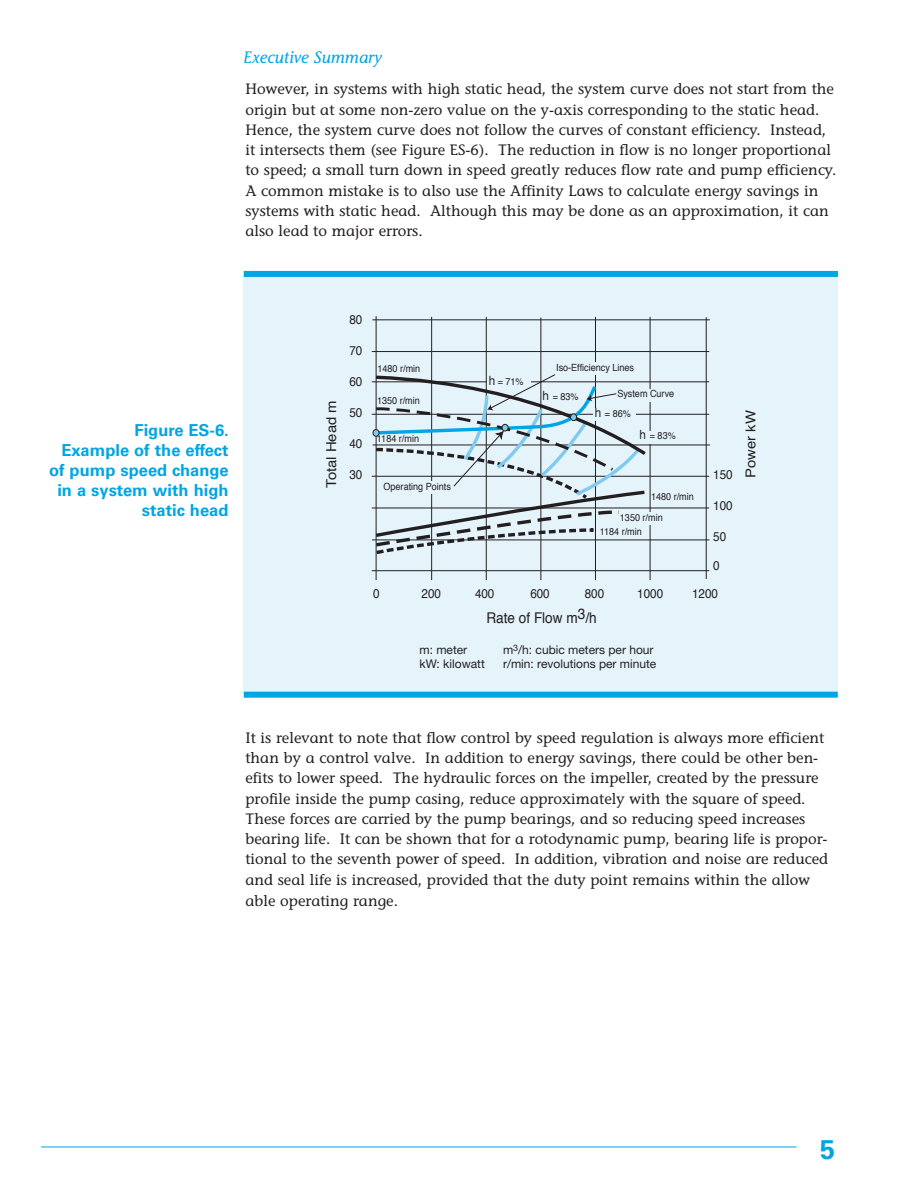
<style>
.page{position:relative;width:918px;height:1188px;background:#fff}
.page>*{position:absolute;margin:0;border:0;box-sizing:border-box;transform-origin:0 0}
.t1{font:700 27px "Univers";color:#00a5e3}
.t2{font:700 16.5px/20px "Univers";color:#00a5e3;text-align:right}
.t3{font:italic 16.5px "Stone Informal";color:#00a5e3}
.heading_2_First_Level_Head__Firs{font:15px/20.2px "Stone Informal";color:#231f20}
.t4{font:14.85px "Helvetica";color:#231f20;scale:.92 1}
.t5{font:13.65px "Helvetica";color:#231f20;scale:1.09 1}
.t6{font:12.75px "Helvetica";color:#231f20;scale:.92 1}
.t7{font:12px "Helvetica Neue";color:#231f20}
.t8{font:9.9px "Helvetica";color:#231f20;scale:.92 1}
.s1{font-family:"Helvetica Neue";font-size:12.75px}
</style>
<div class="page">
<hr style="left:41px;top:1147px;width:755px;height:1px;background:#00a5e3">
<div style="left:244px;top:277px;width:594px;height:416px;background:#e5f3fb"></div>
<svg style="left:244px;top:270px;width:594px;height:7px;background:#24b1e6"></svg>
<svg style="left:244px;top:691px;width:594px;height:7px;background:#21b0e6"></svg>
<hr style="left:372px;top:540px;width:337px;height:1px;background:#231f20">
<hr style="left:376px;top:316px;width:1px;height:264px;background:#231f20">
<hr style="left:431px;top:317px;width:1px;height:263px;background:#231f20">
<hr style="left:486px;top:317px;width:1px;height:263px;background:#231f20">
<hr style="left:541px;top:318px;width:1px;height:262px;background:#231f20">
<hr style="left:595px;top:317px;width:1px;height:263px;background:#231f20">
<hr style="left:650px;top:317px;width:1px;height:263px;background:#231f20">
<hr style="left:372px;top:351px;width:337px;height:1px;background:#231f20">
<hr style="left:372px;top:381px;width:337px;height:1px;background:#231f20">
<hr style="left:372px;top:414px;width:337px;height:1px;background:#231f20">
<hr style="left:372px;top:476px;width:337px;height:1px;background:#231f20">
<hr style="left:372px;top:508px;width:337px;height:1px;background:#231f20">
<hr style="left:373px;top:445px;width:337px;height:1px;background:#231f20">
<hr style="left:372px;top:570px;width:337px;height:1px;background:#231f20">
<hr style="left:706px;top:317px;width:1px;height:262px;background:#231f20">
<hr style="left:372px;top:319px;width:338px;height:1px;background:#231f20">
<div style="left:555px;top:363px;width:89px;height:12px;background:#e5f3fb"></div>
<div style="left:640px;top:431px;width:39px;height:13px;background:#e5f3fb"></div>
<div style="left:619px;top:512px;width:68px;height:13px;background:#e5f3fb"></div>
<div style="left:617px;top:389px;width:67px;height:13px;background:#e5f3fb"></div>
<svg style="left:373px;top:374px;width:276px;height:182px"></svg>
<p class="t3" style="left:243px;top:48px;width:140px">Executive Summary</p>
<p class="heading_2_First_Level_Head__Firs" style="left:245px;top:79px;width:592px">However, in systems with high static head, the system curve does not start from the origin but at some non-zero value on the y-axis corresponding to the static head.<br>Hence, the system curve does not follow the curves of constant efficiency. Instead, it intersects them (see Figure ES-6). The reduction in flow is no longer proportional to speed; a small turn down in speed greatly reduces flow rate and pump efficiency.<br>A common mistake is to also use the Affinity Laws to calculate energy savings in systems with static head. Although this may be done as an approximation, it can also lead to major errors.</p>
<p class="t2" style="left:135px;top:420px;width:96px">Figure ES-6.</p>
<p class="t2" style="left:49px;top:440px;width:181px">Example of the effect of pump speed change in a system with high static head</p>
<p class="t5" style="left:322px;top:488px;width:82px;rotate:-90deg">Total Head m</p>
<p class="t6" style="left:349px;top:311px;width:16px">80</p>
<p class="t6" style="left:349px;top:342px;width:16px">70</p>
<p class="t6" style="left:349px;top:373px;width:16px">60</p>
<p class="t6" style="left:349px;top:404px;width:16px">50</p>
<p class="t6" style="left:349px;top:435px;width:16px">40</p>
<p class="t6" style="left:349px;top:466px;width:16px">30</p>
<p class="t8" style="left:377px;top:362px;width:48px">1480 r/min</p>
<p class="t8" style="left:377px;top:394px;width:48px">1350 r/min</p>
<p class="t8" style="left:377px;top:432px;width:47px">1184 r/min</p>
<p class="t8" style="left:384px;top:480px;width:75px">Operating Points</p>
<p class="t8" style="left:489px;top:375px;width:39px"><span class="s1">h</span> = 71%</p>
<p class="t8" style="left:556px;top:361px;width:86px">Iso-Efficiency Lines</p>
<p class="t8" style="left:543px;top:390px;width:41px"><span class="s1">h</span> = 83%</p>
<p class="t8" style="left:617px;top:387px;width:63px">System Curve</p>
<p class="t8" style="left:595px;top:407px;width:41px"><span class="s1">h</span> = 86%</p>
<p class="t8" style="left:640px;top:429px;width:41px"><span class="s1">h</span> = 83%</p>
<p class="t8" style="left:651px;top:490px;width:48px">1480 r/min</p>
<p class="t8" style="left:620px;top:511px;width:48px">1350 r/min</p>
<p class="t8" style="left:600px;top:525px;width:47px">1184 r/min</p>
<p class="t6" style="left:713px;top:466px;width:23px">150</p>
<p class="t6" style="left:713px;top:497px;width:23px">100</p>
<p class="t6" style="left:713px;top:528px;width:16px">50</p>
<p class="t6" style="left:713px;top:557px;width:9px">0</p>
<p class="t6" style="left:373px;top:585px;width:9px">0</p>
<p class="t6" style="left:422px;top:585px;width:23px">200</p>
<p class="t6" style="left:475px;top:585px;width:23px">400</p>
<p class="t6" style="left:530px;top:585px;width:23px">600</p>
<p class="t6" style="left:585px;top:585px;width:23px">800</p>
<p class="t6" style="left:637px;top:585px;width:30px">1000</p>
<p class="t6" style="left:692px;top:585px;width:30px">1200</p>
<p class="t4" style="left:486px;top:608px;width:121px">Rate of Flow m3/h</p>
<p class="t7" style="left:419px;top:642px;width:49px">m: meter</p>
<p class="t7" style="left:419px;top:657px;width:67px">kW: kilowatt</p>
<p class="t7" style="left:503px;top:642px;width:152px">m<sup>3</sup>/h: cubic meters per hour</p>
<p class="t7" style="left:503px;top:657px;width:155px">r/min: revolutions per minute</p>
<p class="t5" style="left:741px;top:478px;width:64px;rotate:-90deg">Power kW</p>
<p class="heading_2_First_Level_Head__Firs" style="left:245px;top:727px;width:584px">It is relevant to note that flow control by speed regulation is always more efficient than by a control valve. In addition to energy savings, there could be other ben&shy;efits to lower speed. The hydraulic forces on the impeller, created by the pressure profile inside the pump casing, reduce approximately with the square of speed.<br>These forces are carried by the pump bearings, and so reducing speed increases bearing life. It can be shown that for a rotodynamic pump, bearing life is propor&shy;tional to the seventh power of speed. In addition, vibration and noise are reduced and seal life is increased, provided that the duty point remains within the allow</p>
<p class="heading_2_First_Level_Head__Firs" style="left:245px;top:891px;width:154px">able operating range.</p>
<p class="t1" style="left:820px;top:1134px;width:17px">5</p>
</div>
